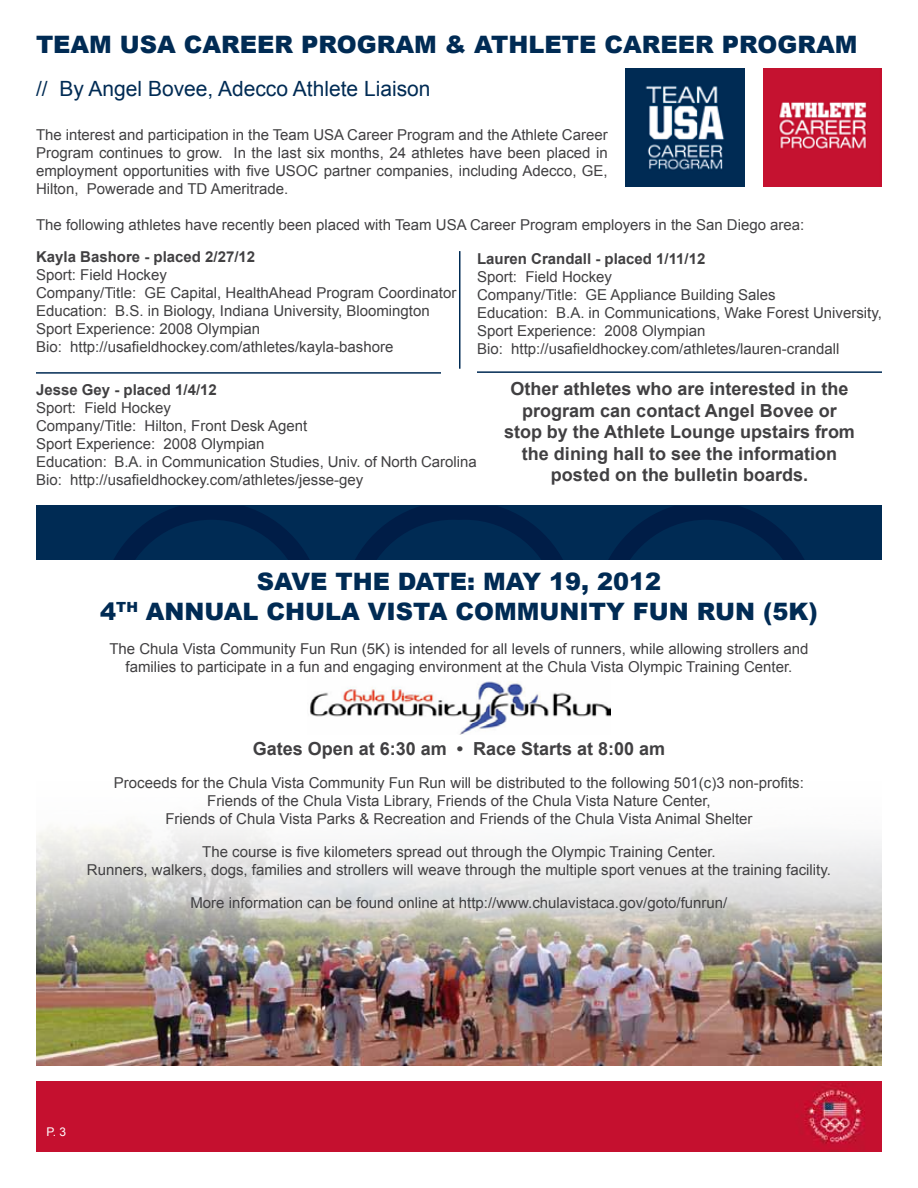
<style>
.page{position:relative;width:918px;height:1188px;background:#fff}
.page>*{position:absolute;margin:0;border:0;box-sizing:border-box;transform-origin:0 0}
.t1{font:900 24px/29.5px "Arial";color:#002b54}
.t2{font:21px "Arial";color:#002b54}
.t3{font:700 18px/21.6px "Arial";color:#414042;text-align:center}
.t4{font:15px/18px "Arial";color:#414042;text-align:center}
.t5{font:700 15px "Arial";color:#414042}
.t6{font:12px "Arial";color:#fff}
</style>
<div class="page">
<img style="left:310px;top:681px;width:301px;height:49px">
<img style="left:36px;top:824px;width:846px;height:242px">
<div style="left:36px;top:1081px;width:846px;height:71px;background:#c5102f"></div>
<img style="left:626px;top:69px;width:118px;height:118px">
<img style="left:764px;top:69px;width:118px;height:118px">
<hr style="left:36px;top:372px;width:405px;height:2px;background:#002b54">
<hr style="left:477px;top:371px;width:405px;height:2px;background:#002b54">
<hr style="left:459px;top:251px;width:1px;height:118px;background:#002b54">
<div style="left:36px;top:506px;width:423px;height:54px;background:#002b54"></div>
<div style="left:459px;top:506px;width:423px;height:54px;background:#002b54"></div>
<svg style="left:114px;top:506px;width:690px;height:54px"></svg>
<h1 class="t1" style="left:36px;top:29px;width:168px">TEAM USA CAR</h1>
<h1 class="t1" style="left:240px;top:29px;width:384px">EER PROGRAM &amp; ATHLETE CAR</h1>
<h1 class="t1" style="left:661px;top:29px;width:198px">EER PROGRAM</h1>
<h2 class="t2" style="left:36px;top:75px;width:396px">// By Angel Bovee, Adecco Athlete Liaison</h2>
<p class="t4" style="left:36px;top:125px;width:574px;text-align:justify">The interest and participation in the Team U SA Career Program and the Athlete Career Program continues to grow. In the last six months, 24 athletes have been placed in employment opportunities with five USOC partner companies, including Adecco, GE, Hilton, Powerade and TD Ameritrade.</p>
<p class="t4" style="left:36px;top:215px;width:770px">The following athletes have recently been placed with Team U SA Career Program employers in the San Diego area:</p>
<p class="t5" style="left:36px;top:247px;width:221px">Kayla Bashore - placed 2/27/12</p>
<p class="t4" style="left:36px;top:266px;width:422px;text-align:left">Sport: Field Hockey<br>Company/Title: GE Capital, HealthAhead Program Coordinator Education: B.S. in Biology, Indiana U niversity, Bloomington Sport Experience: 2008 Olympian<br>Bio: http://usafieldhockey.com/athletes/kayla-bashore</p>
<p class="t5" style="left:477px;top:249px;width:230px">Lauren Crandall - placed 1/11/12</p>
<p class="t4" style="left:477px;top:268px;width:406px;text-align:left">Sport: Field Hockey<br>Company/Title: GE Appliance Building Sales<br>Education: B.A. in Communications, Wake Forest U niversity, Sport Experience: 2008 Olympian<br>Bio: http://usafieldhockey.com/athletes/lauren-crandall</p>
<p class="t5" style="left:36px;top:380px;width:182px">Jesse Gey - placed 1/4/12</p>
<p class="t4" style="left:36px;top:399px;width:442px;text-align:left">Sport: Field Hockey<br>Company/Title: Hilton, Front Desk Agent<br>Sport Experience: 2008 Olympian<br>Education: B.A. in Communication Studies, U niv. of North Carolina Bio: http://usafieldhockey.com/athletes/jesse-gey</p>
<p class="t3" style="left:504px;top:378px;width:352px">Other athletes who are interested in the program can contact Angel Bovee or stop by the Athlete Lounge upstairs from the dining hall to see the information posted on the bulletin boards.</p>
<h1 class="t1" style="left:100px;top:566px;width:719px;text-indent:210px">E THE DATE: MAY 19, 2012<br>4<sup>TH</sup> ANNUAL CHULA VISTA COMMUNITY FUN RUN (5K)</h1>
<p class="t4" style="left:109px;top:639px;width:701px;line-height:18.8px">The Chula Vista Community Fun Run (5K) is intended for all levels of runners, while allowing strollers and families to participate in a fun and engaging environment at the Chula Vista Olympic Training Center.</p>
<h1 class="t1" style="left:257px;top:566px;width:19px">SAV</h1>
<p class="t3" style="left:253px;top:738px;width:414px">Gates Open at 6:30 am • Race Starts at 8:00 am</p>
<p class="t4" style="left:114px;top:774px;width:692px">Proceeds for the Chula Vista Community Fun Run will be distributed to the following 501(c)3 non-profits:<br>Friends of the Chula Vista Library, Friends of the Chula Vista Nature Center,<br>Friends of Chula Vista Parks &amp; Recreation and Friends of the Chula Vista Animal Shelter</p>
<p class="t4" style="left:87px;top:843px;width:746px">The course is five kilometers spread out through the Olympic Training Center.<br>Runners, walkers, dogs, families and strollers will weave through the multiple sport venues at the training facility.</p>
<p class="t4" style="left:190px;top:894px;width:538px">More information can be found online at http://www.chulavistaca.gov/goto/funrun/</p>
<p class="t6" style="left:46px;top:1123px;width:21px">P. 3</p>
</div>
